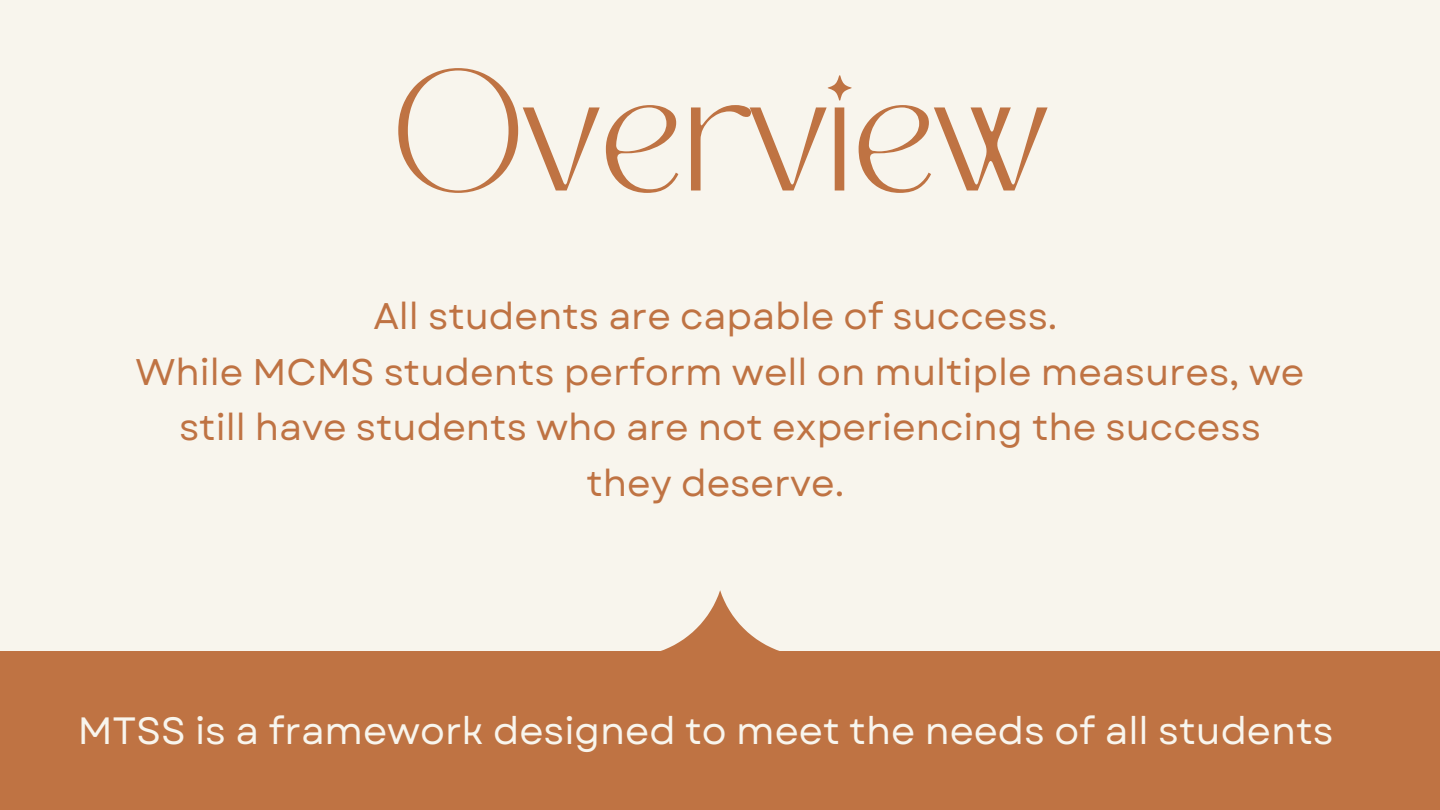
<style>
.page{position:relative;width:1440px;height:810px;background:#f8f5ed}
.page>*{position:absolute;margin:0;border:0;box-sizing:border-box;transform-origin:0 0}
.t1{font:120px "TAN MON CHERI Regular";color:#bf7343}
.t2{font:38px "Garet";color:#f8f5ed}
.t3{font:37px/55.5px "Garet";color:#bf7343;text-align:center}
</style>
<div class="page">
<div style="left:0;top:652px;width:1440px;height:158px;background:#bf7343"></div>
<svg style="left:659px;top:590px;width:123px;height:62px"></svg>
<h1 class="t1" style="left:392px;top:68px;width:657px">OVERVIEW</h1>
<p class="t3" style="left:136px;top:289px;width:1170px">All students are capable of success.<br>While MCMS students perform well on multiple measures, we still have students who are not experiencing the success they deserve.</p>
<p class="t2" style="left:78px;top:703px;width:1257px">MTSS is a framework designed to meet the needs of all students</p>
</div>
